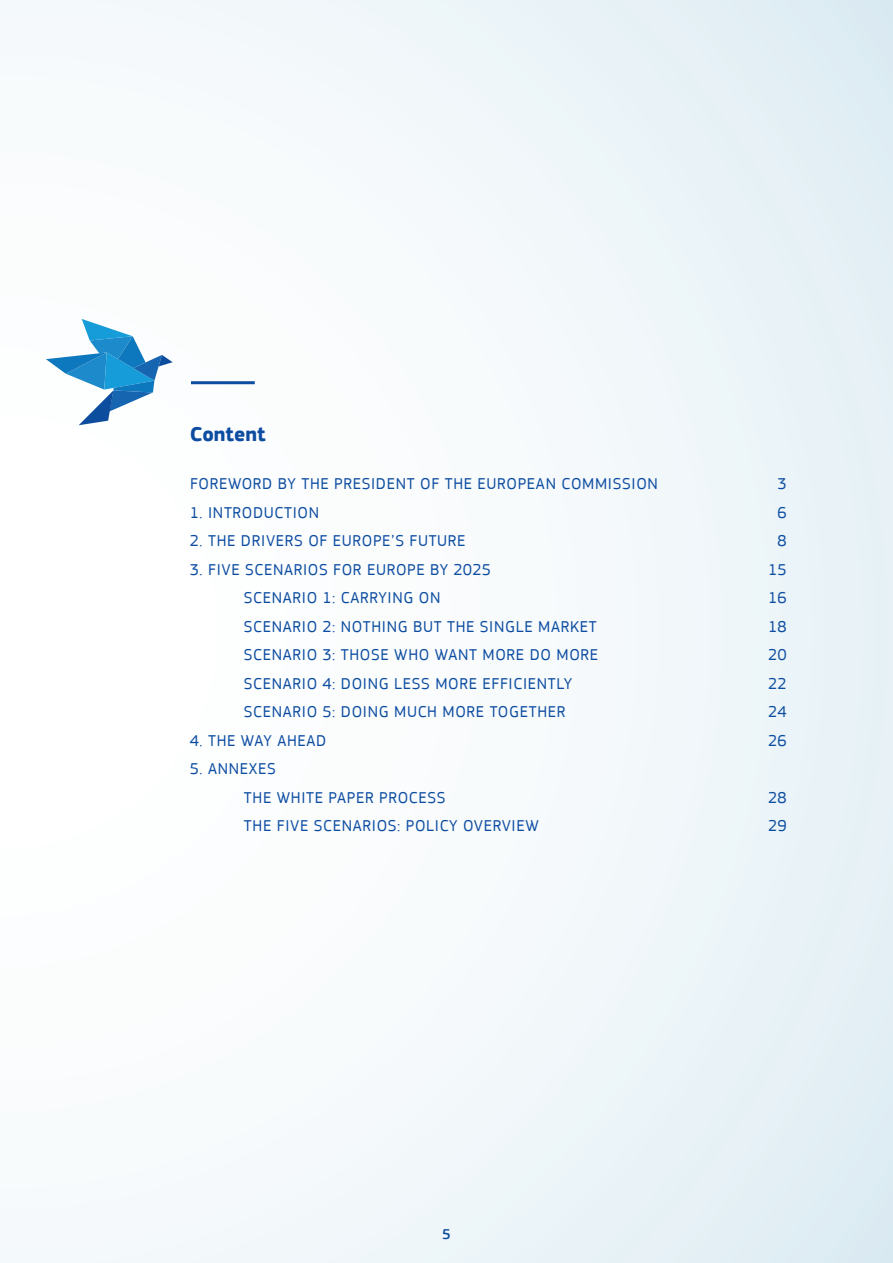
<style>
.page{position:relative;width:893px;height:1263px;background:#fff}
.page>*{position:absolute;margin:0;border:0;box-sizing:border-box;transform-origin:0 0}
.t1{font:700 21px "EC Square Sans Pro";color:#0d4da1}
.t2{font:16.5px "EC Square Sans Pro";letter-spacing:.04em;color:#0d4da1}
.t3{font:500 15px "EC Square Sans Pro";color:#0d4d9d}
</style>
<div class="page">
<div style="left:0;top:0;width:893px;height:1263px;background:linear-gradient(to right,#fff,#e7f1f6)"></div>
<hr style="left:191px;top:381px;width:64px;height:3px;background:#0d4da1">
<svg style="left:46px;top:319px;width:127px;height:106px"></svg>
<p class="t1" style="left:190px;top:421px;width:77px">Content</p>
<p class="t2" style="left:190px;top:474px;width:469px">FOREWORD BY THE PRESIDENT OF THE EUROPEAN COMMISSION</p>
<p class="t2" style="left:190px;top:503px;width:131px">1. INTRODUCTION</p>
<p class="t2" style="left:190px;top:531px;width:277px">2. THE DRIVERS OF EUROPE’S FUTURE</p>
<p class="t2" style="left:190px;top:560px;width:303px">3. FIVE SCENARIOS FOR EUROPE BY 2025</p>
<p class="t2" style="left:244px;top:588px;width:198px">SCENARIO 1: CARRYING ON</p>
<p class="t2" style="left:244px;top:617px;width:354px">SCENARIO 2: NOTHING BUT THE SINGLE MARKET</p>
<p class="t2" style="left:244px;top:645px;width:356px">SCENARIO 3: THOSE WHO WANT MORE DO MORE</p>
<p class="t2" style="left:244px;top:674px;width:330px">SCENARIO 4: DOING LESS MORE EFFICIENTLY</p>
<p class="t2" style="left:244px;top:702px;width:323px">SCENARIO 5: DOING MUCH MORE TOGETHER</p>
<p class="t2" style="left:190px;top:731px;width:138px">4. THE WAY AHEAD</p>
<p class="t2" style="left:190px;top:759px;width:87px">5. ANNEXES</p>
<p class="t2" style="left:244px;top:788px;width:203px">THE WHITE PAPER PROCESS</p>
<p class="t2" style="left:244px;top:816px;width:296px">THE FIVE SCENARIOS: POLICY OVERVIEW</p>
<p class="t2" style="left:777px;top:474px;width:11px">3</p>
<p class="t2" style="left:777px;top:503px;width:11px">6</p>
<p class="t2" style="left:777px;top:531px;width:11px">8</p>
<p class="t2" style="left:768px;top:560px;width:20px">15</p>
<p class="t2" style="left:768px;top:588px;width:20px">16</p>
<p class="t2" style="left:768px;top:617px;width:20px">18</p>
<p class="t2" style="left:768px;top:645px;width:20px">20</p>
<p class="t2" style="left:768px;top:674px;width:20px">22</p>
<p class="t2" style="left:768px;top:702px;width:20px">24</p>
<p class="t2" style="left:768px;top:731px;width:20px">26</p>
<p class="t2" style="left:768px;top:788px;width:20px">28</p>
<p class="t2" style="left:768px;top:816px;width:20px">29</p>
<p class="t3" style="left:442px;top:1225px;width:10px">5</p>
</div>
